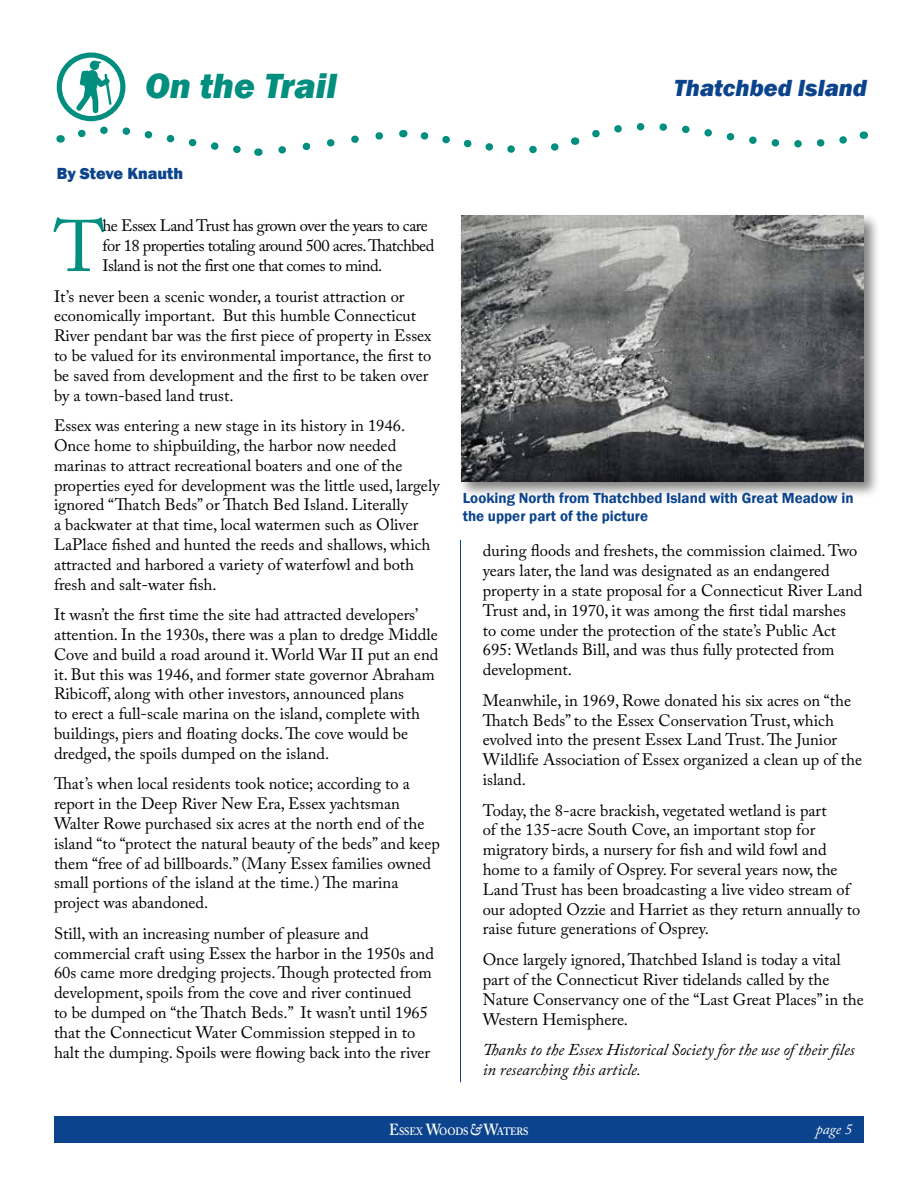
<style>
.page{position:relative;width:918px;height:1188px;background:#fff}
.page>*{position:absolute;margin:0;border:0;box-sizing:border-box;transform-origin:0 0}
.t1{font:72.15px "Adobe Caslon Pro";color:#008e7f}
.t2{font:italic 800 36px "Franklin Gothic";color:#008e7f}
.t3{font:italic 800 24px "Franklin Gothic";color:#0b438c}
.t4{font:16.5px/19.8px "Adobe Caslon Pro";color:#000}
.t5{font:16.5px/19.8px "Adobe Caslon Pro";letter-spacing:-.03em;color:#000}
.t6{font:italic 16.5px/19.8px "Adobe Caslon Pro";color:#000}
.t7{font:800 16.5px "Franklin Gothic";color:#0b438c}
.t8{font:600 15px/18px "Franklin Gothic";color:#0b438c}
.t9{font:italic 15px "Adobe Caslon Pro";color:#fff}
.t10{font:600 10.65px "Adobe Caslon Pro";letter-spacing:-.015em;color:#fff;scale:.9 1}
.s1{font-size:15.9px}
.s2{font-style:italic;font-size:15.9px}
</style>
<div class="page">
<div style="left:54px;top:1116px;width:810px;height:27px;background:#0b438c"></div>
<svg style="left:278px;top:129px;width:126px;height:25px"></svg>
<svg style="left:420px;top:132px;width:156px;height:22px"></svg>
<svg style="left:592px;top:123px;width:272px;height:25px"></svg>
<svg style="left:57px;top:52px;width:202px;height:104px"></svg>
<hr style="left:460px;top:540px;width:1px;height:542px;background:#0b438c">
<div style="left:458px;top:213px;width:423px;height:285px;background:#000;opacity:.5"></div>
<img style="left:461px;top:216px;width:403px;height:265px">
<h2 class="t2" style="left:145px;top:62px;width:193px">On the Trail</h2>
<h3 class="t3" style="left:674px;top:73px;width:195px">Thatchbed Island</h3>
<p class="t7" style="left:57px;top:163px;width:128px">By Steve Knauth</p>
<h1 class="t1" style="left:54px;top:204px;width:52px">T</h1>
<p class="t5" style="left:103px;top:216px;width:333px">he Essex Land Trust has grown over the years to care for 18 properties totaling around 500 acres. Thatchbed<br>Island is not the first one that comes to mind.</p>
<p class="t4" style="left:54px;top:286px;width:379px">It’s never been a scenic wonder, a tourist attraction or economically important. But this humble Connecticut River pendant bar was the first piece of property in Essex to be valued for its environmental importance, the first to be saved from development and the first to be taken over by a town-based land trust.</p>
<p class="t4" style="left:54px;top:416px;width:387px">Essex was entering a new stage in its history in 1946.<br>Once home to shipbuilding, the harbor now needed marinas to attract recreational boaters and one of the properties eyed for development was the little used, largely ignored “Thatch Beds” or Thatch Bed Island. Literally<br>a backwater at that time, local watermen such as Oliver LaPlace fished and hunted the reeds and shallows, which attracted and harbored a variety of waterfowl and both fresh and salt-water fish.</p>
<p class="t4" style="left:54px;top:605px;width:386px">It wasn’t the first time the site had attracted developers’ attention. In the 1930s, there was a plan to dredge Middle Cove and build a road around it. World War II put an end it. But this was 1946, and former state governor Abraham Ribicoff, along with other investors, announced plans<br>to erect a full-scale marina on the island, complete with buildings, piers and floating docks. The cove would be dredged, the spoils dumped on the island.</p>
<p class="t4" style="left:54px;top:774px;width:387px">That’s when local residents took notice; according to a report in the Deep River New Era, Essex yachtsman Walter Rowe purchased six acres at the north end of the island “to “protect the natural beauty of the beds” and keep them “free of ad billboards.” (Many Essex families owned small portions of the island at the time.) The marina project was abandoned.</p>
<p class="t4" style="left:54px;top:923px;width:381px">Still, with an increasing number of pleasure and commercial craft using Essex the harbor in the 1950s and 60s came more dredging projects. Though protected from development, spoils from the cove and river continued<br>to be dumped on “the Thatch Beds.” It wasn’t until 1965 that the Connecticut Water Commission stepped in to halt the dumping. Spoils were flowing back into the river</p>
<p class="t8" style="left:463px;top:489px;width:392px">Looking North from Thatchbed Island with Great Meadow in the upper part of the picture</p>
<p class="t4" style="left:483px;top:541px;width:381px">during floods and freshets, the commission claimed. Two years later, the land was designated as an endangered property in a state proposal for a Connecticut River Land Trust and, in 1970, it was among the first tidal marshes to come under the protection of the state’s Public Act 695: Wetlands Bill, and was thus fully protected from development.</p>
<p class="t4" style="left:483px;top:690px;width:381px">Meanwhile, in 1969, Rowe donated his six acres on “the Thatch Beds” to the Essex Conservation Trust, which evolved into the present Essex Land Trust. The Junior Wildlife Association of Essex organized a clean up of the island.</p>
<p class="t4" style="left:483px;top:800px;width:379px">Today, the 8-acre brackish, vegetated wetland is part<br>of the 135-acre South Cove, an important stop for migratory birds, a nursery for fish and wild fowl and home to a family of Osprey. For several years now, the Land Trust has been broadcasting a live video stream of our adopted Ozzie and Harriet as they return annually to raise future generations of Osprey.</p>
<p class="t4" style="left:483px;top:950px;width:382px">Once largely ignored, Thatchbed Island is today a vital part of the Connecticut River tidelands called by the Nature Conservancy one of the “Last Great Places” in the Western Hemisphere.</p>
<p class="t6" style="left:483px;top:1040px;width:373px">Thanks to the Essex Historical Society for the use of their files in researching this article.</p>
<p class="t10" style="left:389px;top:1125px;width:156px"><span class="s1">E</span>SSEX <span class="s1">W</span>OODS<span class="s2">&amp;</span> <span class="s1">W</span>ATERS</p>
<p class="t9" style="left:816px;top:1120px;width:38px">page 5</p>
</div>
